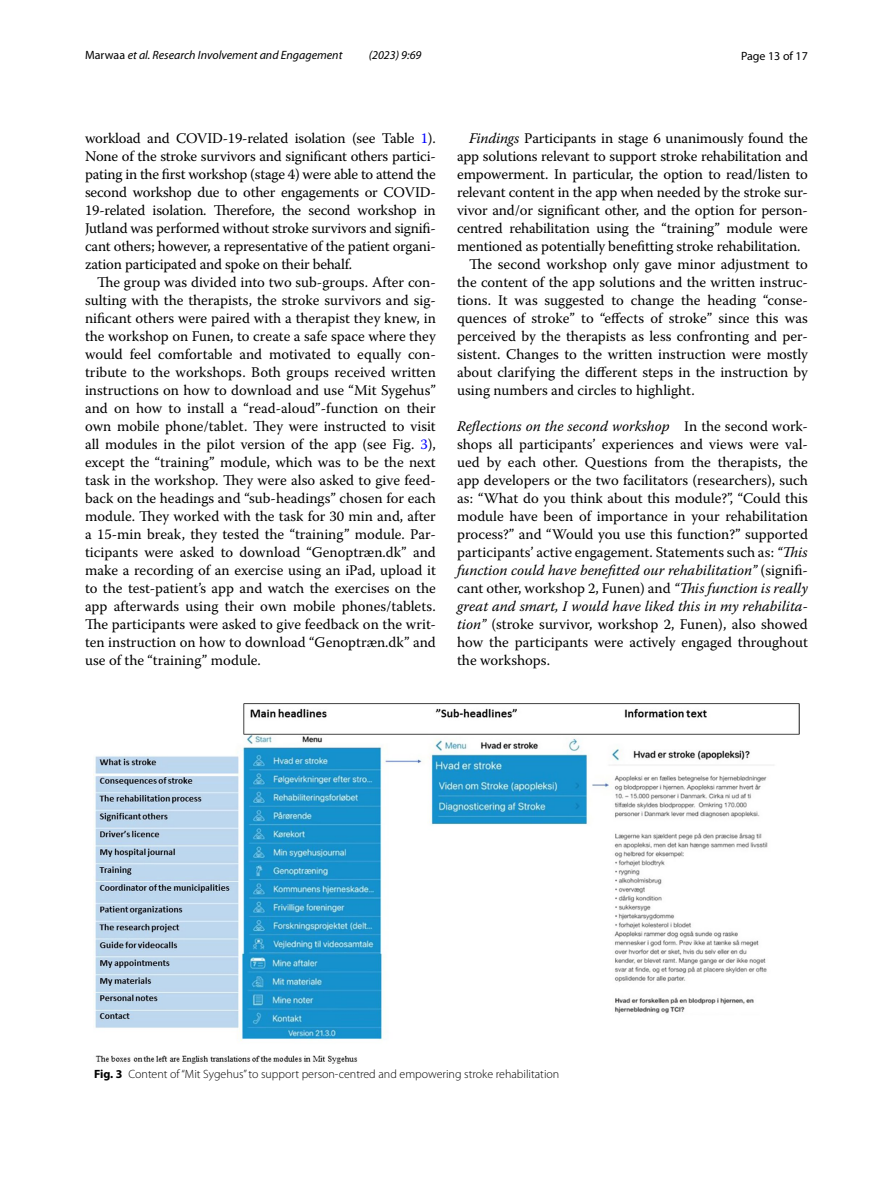
<style>
.page{position:relative;width:893px;height:1187px;background:#fff}
.page>*{position:absolute;margin:0;border:0;box-sizing:border-box;transform-origin:0 0}
.t1{font:14.7px/18px "Warnock Pro";letter-spacing:-.005em;color:#000;text-align:justify}
.t2{font:300 12px "Myriad Pro";color:#000}
.t3{font:italic 12px "Myriad Pro";color:#000}
.t4{font:12px "Myriad Pro";color:#000}
.s1{font-style:normal}
.s2{color:#00f}
.s3{font-style:italic}
.s4{font-weight:700}
</style>
<div class="page">
<img style="left:94px;top:703px;width:705px;height:360px">
<p class="t3" style="left:85px;top:48px;width:259px"><span class="s1">Marwaa</span> et al. Research Involvement and Engagement</p>
<p class="t3" style="left:369px;top:48px;width:54px">(2023) 9:69</p>
<p class="t4" style="left:741px;top:48px;width:68px">Page 13 of 17</p>
<p class="t1" style="left:85px;top:128px;width:352px">workload and COVID-19-related isolation (see Table <span class="s2">1</span>).<br>None of the stroke survivors and significant others partici&shy;pating in the first workshop (stage 4) were able to attend the second workshop due to other engagements or COVID-19-related isolation. Therefore, the second workshop in Jutland was performed without stroke survivors and signifi&shy;cant others; however, a representative of the patient organi&shy;zation participated and spoke on their behalf.</p>
<p class="t1" style="left:85px;top:272px;width:352px;text-indent:12px">The group was divided into two sub-groups. After con&shy;sulting with the therapists, the stroke survivors and sig&shy;nificant others were paired with a therapist they knew, in the workshop on Funen, to create a safe space where they would feel comfortable and motivated to equally con&shy;tribute to the workshops. Both groups received written instructions on how to download and use “Mit Sygehus” and on how to install a “read-aloud”-function on their own mobile phone/tablet. They were instructed to visit all modules in the pilot version of the app (see Fig. <span class="s2">3</span>), except the “training” module, which was to be the next task in the workshop. They were also asked to give feed&shy;back on the headings and “sub-headings” chosen for each module. They worked with the task for 30 min and, after a 15-min break, they tested the “training” module. Par&shy;ticipants were asked to download “Genoptræn.dk” and make a recording of an exercise using an iPad, upload it to the test-patient’s app and watch the exercises on the app afterwards using their own mobile phones/tablets.<br>The participants were asked to give feedback on the writ&shy;ten instruction on how to download “Genoptræn.dk” and use of the “training” module.</p>
<p class="t1" style="left:469px;top:128px;width:340px"><span class="s3">Findings</span> Participants in stage 6 unanimously found the</p>
<p class="t1" style="left:457px;top:146px;width:352px">app solutions relevant to support stroke rehabilitation and</p>
<p class="t1" style="left:457px;top:164px;width:352px">empowerment. In particular, the option to read/listen to</p>
<p class="t1" style="left:457px;top:182px;width:352px">relevant content in the app when needed by the stroke sur-</p>
<p class="t1" style="left:457px;top:200px;width:352px">vivor and/or significant other, and the option for person-</p>
<p class="t1" style="left:457px;top:218px;width:352px">centred rehabilitation using the “training” module were</p>
<p class="t1" style="left:457px;top:236px;width:345px">mentioned as potentially benefitting stroke rehabilitation.</p>
<p class="t1" style="left:469px;top:254px;width:340px">The second workshop only gave minor adjustment to</p>
<p class="t1" style="left:457px;top:272px;width:352px">the content of the app solutions and the written instruc-</p>
<p class="t1" style="left:457px;top:290px;width:352px">tions. It was suggested to change the heading “conse-</p>
<p class="t1" style="left:457px;top:308px;width:352px">quences of stroke” to “effects of stroke” since this was</p>
<p class="t1" style="left:457px;top:326px;width:352px">perceived by the therapists as less confronting and per-</p>
<p class="t1" style="left:457px;top:344px;width:352px">sistent. Changes to the written instruction were mostly</p>
<p class="t1" style="left:457px;top:362px;width:352px">about clarifying the different steps in the instruction by</p>
<p class="t1" style="left:457px;top:380px;width:239px">using numbers and circles to highlight.</p>
<p class="t1" style="left:457px;top:416px;width:352px"><span class="s3">Reflections on the second workshop</span> In the second work&shy;shops all participants’ experiences and views were val&shy;ued by each other. Questions from the therapists, the app developers or the two facilitators (researchers), such as: “What do you think about this module?”, “Could this module have been of importance in your rehabilitation process?” and “Would you use this function?” supported participants’ active engagement. Statements such as: <span class="s3">“This function could have benefitted our rehabilitation”</span> (signifi&shy;cant other, workshop 2, Funen) and <span class="s3">“This function is really great and smart, I would have liked this in my rehabilita&shy;tion”</span> (stroke survivor, workshop 2, Funen), also showed how the participants were actively engaged throughout the workshops.</p>
<p class="t2" style="left:94px;top:1067px;width:467px"><span class="s4">Fig. 3</span> Content of“Mit Sygehus” to support person-centred and empowering stroke rehabilitation</p>
</div>
